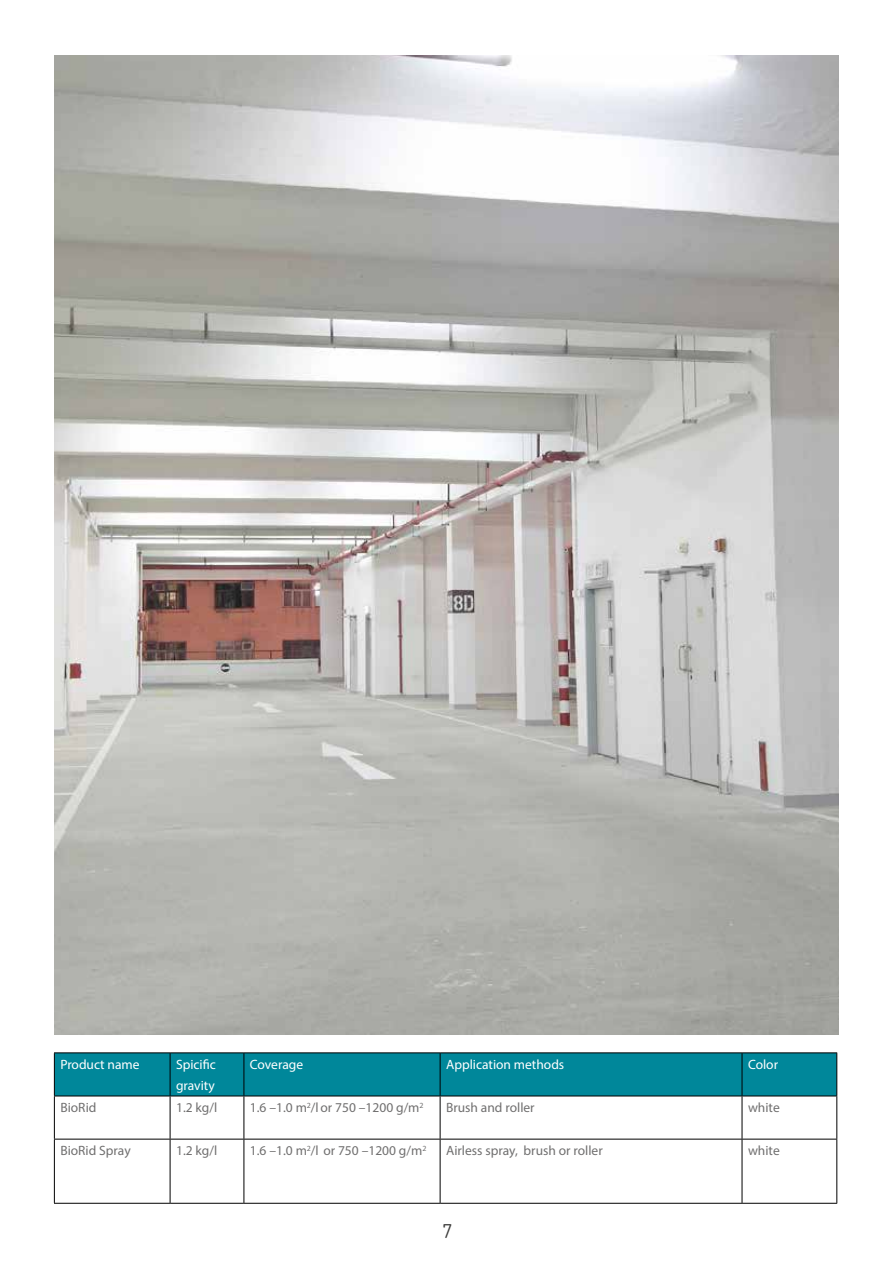
<style>
.page{position:relative;width:893px;height:1263px;background:#fff}
.page>*{position:absolute;margin:0;border:0;box-sizing:border-box;transform-origin:0 0}
.t1{font:19.5px "DIN Round Pro";color:#3c3c3b}
.t2{font:13.5px "Myriad Pro";color:#706f6f}
.t3{font:13.5px/21px "Myriad Pro";color:#fff}
</style>
<div class="page">
<img style="left:54px;top:55px;width:785px;height:979px">
<div style="left:55px;top:1053px;width:781px;height:42px;background:#00879a"></div>
<hr style="left:54px;top:1139px;width:116px;height:1px;background:#000">
<hr style="left:170px;top:1139px;width:74px;height:1px;background:#000">
<hr style="left:244px;top:1139px;width:196px;height:1px;background:#000">
<hr style="left:440px;top:1139px;width:302px;height:1px;background:#000">
<hr style="left:742px;top:1139px;width:95px;height:1px;background:#000">
<hr style="left:54px;top:1096px;width:1px;height:43px;background:#000">
<hr style="left:170px;top:1096px;width:1px;height:43px;background:#000">
<hr style="left:244px;top:1096px;width:1px;height:43px;background:#000">
<hr style="left:440px;top:1096px;width:1px;height:43px;background:#000">
<hr style="left:742px;top:1096px;width:1px;height:43px;background:#000">
<hr style="left:836px;top:1096px;width:1px;height:43px;background:#000">
<hr style="left:54px;top:1139px;width:1px;height:64px;background:#000">
<hr style="left:170px;top:1139px;width:1px;height:64px;background:#000">
<hr style="left:244px;top:1139px;width:1px;height:64px;background:#000">
<hr style="left:440px;top:1139px;width:1px;height:64px;background:#000">
<hr style="left:742px;top:1139px;width:1px;height:64px;background:#000">
<hr style="left:836px;top:1139px;width:1px;height:64px;background:#000">
<hr style="left:54px;top:1203px;width:116px;height:1px;background:#000">
<hr style="left:170px;top:1203px;width:74px;height:1px;background:#000">
<hr style="left:244px;top:1203px;width:196px;height:1px;background:#000">
<hr style="left:440px;top:1203px;width:302px;height:1px;background:#000">
<hr style="left:742px;top:1203px;width:95px;height:1px;background:#000">
<hr style="left:54px;top:1052px;width:116px;height:1px;background:#000">
<hr style="left:54px;top:1053px;width:1px;height:42px;background:#000">
<hr style="left:170px;top:1052px;width:74px;height:1px;background:#000">
<hr style="left:170px;top:1053px;width:1px;height:42px;background:#000">
<hr style="left:244px;top:1052px;width:196px;height:1px;background:#000">
<hr style="left:244px;top:1053px;width:1px;height:42px;background:#000">
<hr style="left:440px;top:1052px;width:302px;height:1px;background:#000">
<hr style="left:440px;top:1053px;width:1px;height:42px;background:#000">
<hr style="left:742px;top:1052px;width:95px;height:1px;background:#000">
<hr style="left:742px;top:1053px;width:1px;height:42px;background:#000">
<hr style="left:836px;top:1053px;width:1px;height:42px;background:#000">
<hr style="left:54px;top:1095px;width:116px;height:1px;background:#000">
<hr style="left:170px;top:1095px;width:74px;height:1px;background:#000">
<hr style="left:244px;top:1095px;width:196px;height:1px;background:#000">
<hr style="left:440px;top:1095px;width:302px;height:1px;background:#000">
<hr style="left:742px;top:1095px;width:95px;height:1px;background:#000">
<p class="t3" style="left:60px;top:1054px;width:81px">Product name</p>
<p class="t3" style="left:176px;top:1054px;width:41px">Spicific gravity</p>
<p class="t3" style="left:250px;top:1054px;width:55px">Coverage</p>
<p class="t3" style="left:446px;top:1054px;width:120px">Application methods</p>
<p class="t3" style="left:748px;top:1054px;width:32px">Color</p>
<p class="t2" style="left:60px;top:1099px;width:38px">BioRid</p>
<p class="t2" style="left:176px;top:1099px;width:43px">1.2 kg/l</p>
<p class="t2" style="left:250px;top:1099px;width:175px">1.6 –1.0 m<sup>2</sup>/lor 750 –1200 g/m<sup>2</sup></p>
<p class="t2" style="left:446px;top:1099px;width:90px">Brush and roller</p>
<p class="t2" style="left:748px;top:1099px;width:33px">white</p>
<p class="t2" style="left:60px;top:1142px;width:72px">BioRid Spray</p>
<p class="t2" style="left:176px;top:1142px;width:43px">1.2 kg/l</p>
<p class="t2" style="left:250px;top:1142px;width:178px">1.6 –1.0 m<sup>2</sup>/l or 750 –1200 g/m<sup>2</sup></p>
<p class="t2" style="left:446px;top:1142px;width:158px">Airless spray, brush or roller</p>
<p class="t2" style="left:748px;top:1142px;width:33px">white</p>
<h1 class="t1" style="left:442px;top:1218px;width:12px">7</h1>
</div>
